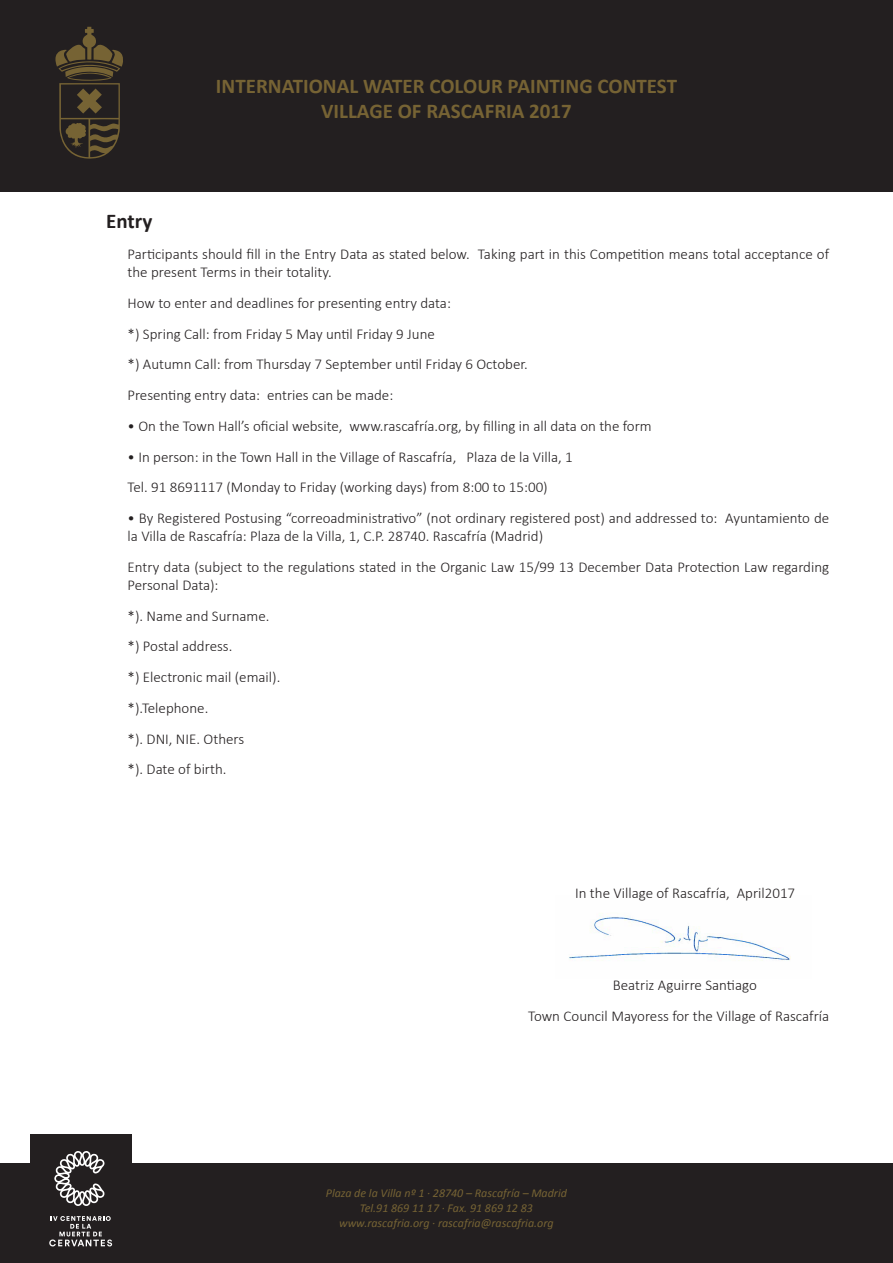
<style>
.page{position:relative;width:893px;height:1263px;background:#fff}
.page>*{position:absolute;margin:0;border:0;box-sizing:border-box;transform-origin:0 0}
.t1{font:700 21px/25.2px "Calibri";color:#766334;text-align:center}
.t2{font:700 21px "Calibri";color:#231f20}
.t3{font:300 15px/30.8px "Calibri";color:#231f20}
.t4{font:italic 12px/15px "Calibri";color:#766334;text-align:center}
</style>
<div class="page">
<div style="left:0;top:1163px;width:893px;height:100px;background:#231f20"></div>
<div style="left:0;top:0;width:893px;height:191px;background:#231f20"></div>
<svg style="left:55px;top:27px;width:68px;height:132px"></svg>
<div style="left:30px;top:1134px;width:101px;height:129px;background:#231f20"></div>
<svg style="left:49px;top:1216px;width:63px;height:30px"></svg>
<svg style="left:54px;top:1151px;width:51px;height:55px"></svg>
<img style="left:569px;top:915px;width:222px;height:46px">
<h1 class="t1" style="left:216px;top:73px;width:463px">INTERNATIONAL WATER COLOUR PAINTING CONTEST<br>VILLAGE OF RASCAFRIA 2017</h1>
<h1 class="t2" style="left:106px;top:208px;width:48px">Entry</h1>
<p class="t3" style="left:128px;top:245px;width:703px;line-height:18px">Participants should fill in the Entry Data as stated below. Taking part in this Competition means total acceptance of the present Terms in their totality.</p>
<p class="t3" style="left:128px;top:287px;width:402px">How to enter and deadlines for presenting entry data:<br>*) Spring Call: from Friday 5 May until Friday 9 June<br>*) Autumn Call: from Thursday 7 September until Friday 6 October.<br>Presenting entry data: entries can be made:</p>
<p class="t3" style="left:128px;top:410px;width:526px">• On the Town Hall’s oficial website, www.rascafría.org, by filling in all data on the form</p>
<p class="t3" style="left:128px;top:441px;width:447px">• In person: in the Town Hall in the Village of Rascafría, Plaza de la Villa, 1<br>Tel. 91 8691117 (Monday to Friday (working days) from 8:00 to 15:00)</p>
<p class="t3" style="left:128px;top:509px;width:703px;line-height:18px">• By Registered Postusing “correoadministrativo” (not ordinary registered post) and addressed to: Ayuntamiento de la Villa de Rascafría: Plaza de la Villa, 1, C.P. 28740. Rascafría (Madrid)</p>
<p class="t3" style="left:128px;top:558px;width:703px;line-height:18px">Entry data (subject to the regulations stated in the Organic Law 15/99 13 December Data Protection Law regarding<br>Personal Data):</p>
<p class="t3" style="left:128px;top:600px;width:154px">*). Name and Surname. *) Postal address.<br>*) Electronic mail (email). *).Telephone.<br>*). DNI, NIE. Others<br>*). Date of birth.</p>
<p class="t3" style="left:575px;top:877px;width:222px">In the Village of Rascafría, April2017</p>
<p class="t3" style="left:528px;top:969px;width:303px;text-indent:85px">Beatriz Aguirre Santiago<br>Town Council Mayoress for the Village of Rascafría</p>
<p class="t4" style="left:326px;top:1185px;width:243px">Plaza de la Villa nº 1 · 28740 – Rascafría – Madrid<br>Tel.91 869 11 17 · Fax. 91 869 12 83 www.rascafria.org · rascafria@rascafria.org</p>
</div>
